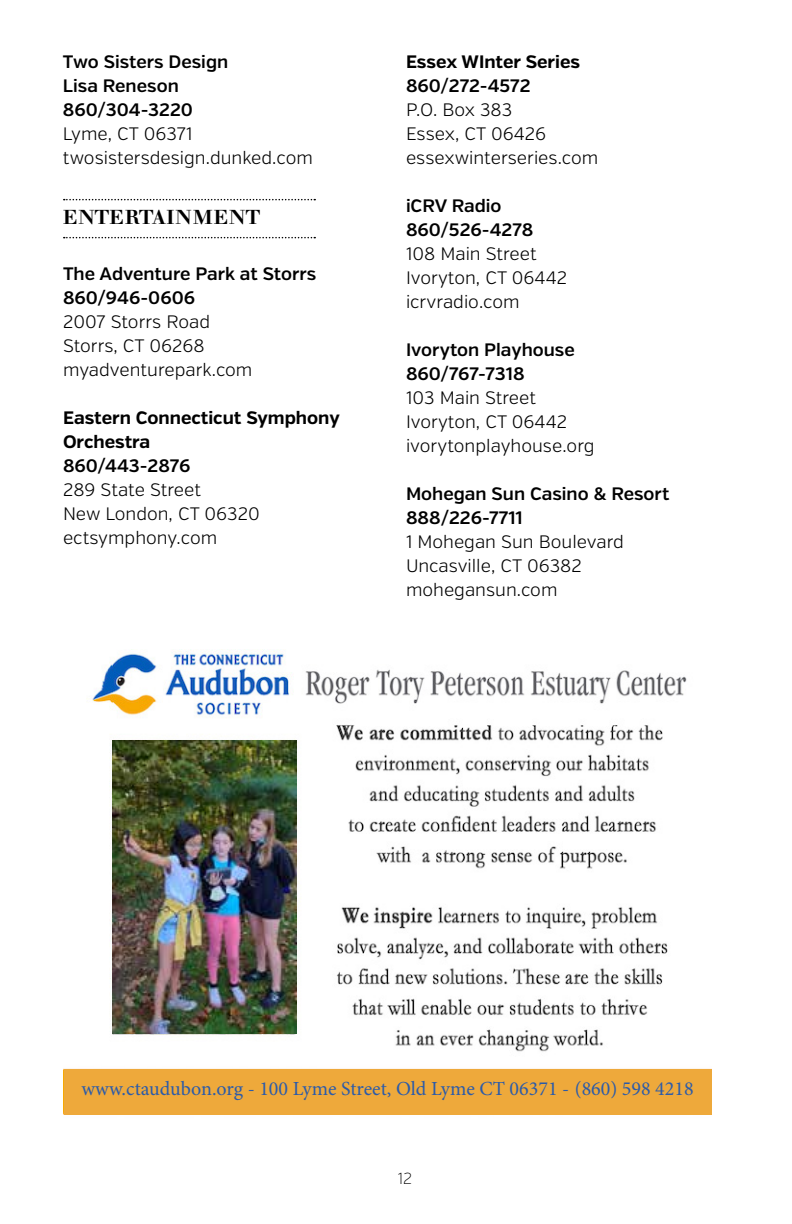
<style>
.page{position:relative;width:792px;height:1224px;background:#fff}
.page>*{position:absolute;margin:0;border:0;box-sizing:border-box;transform-origin:0 0}
.t1{font:20px "Minion Pro";color:#2b5ba9}
.t2{font:500 20px "Walbaum";letter-spacing:.03em;color:#000}
.t3{font:300 18px/24px "Verb";color:#000}
.t4{font:600 18px/24px "Verb";color:#000}
.t5{font:700 18px/24px "Verb";color:#000}
.t6{font:200 16px "Verb";color:#000}
</style>
<div class="page">
<svg style="left:64px;top:199px;width:251px;height:1px"></svg>
<svg style="left:64px;top:237px;width:251px;height:1px"></svg>
<img style="left:64px;top:649px;width:648px;height:420px">
<img style="left:112px;top:740px;width:184px;height:294px">
<div style="left:64px;top:1069px;width:648px;height:46px;background:#eea93b"></div>
<p class="t4" style="left:63px;top:50px;width:167px">Two Sisters Design<br>Lisa Reneson<br>860/304-3220</p>
<p class="t3" style="left:63px;top:122px;width:251px">Lyme, CT 06371 twosistersdesign.dunked.com</p>
<p class="t2" style="left:63px;top:206px;width:199px">ENTERTAINMENT</p>
<p class="t4" style="left:63px;top:262px;width:255px">The Adventure Park at Storrs<br>860/946-0606</p>
<p class="t3" style="left:63px;top:310px;width:191px">2007 Storrs Road<br>Storrs, CT 06268 myadventurepark.com</p>
<p class="t5" style="left:63px;top:406px;width:278px">Eastern Connecticut Symphony<br>Orchestra</p>
<p class="t4" style="left:63px;top:454px;width:129px">860/443-2876</p>
<p class="t3" style="left:63px;top:478px;width:198px">289 State Street<br>New London, CT 06320 ectsymphony.com</p>
<p class="t5" style="left:406px;top:50px;width:176px">Essex WInter Series</p>
<p class="t4" style="left:406px;top:74px;width:126px">860/272-4572</p>
<p class="t3" style="left:406px;top:98px;width:194px">P.O. Box 383<br>Essex, CT 06426 essexwinterseries.com</p>
<p class="t4" style="left:406px;top:194px;width:129px">iCRV Radio<br>860/526-4278</p>
<p class="t3" style="left:406px;top:242px;width:163px">108 Main Street<br>Ivoryton, CT 06442 icrvradio.com</p>
<p class="t4" style="left:406px;top:338px;width:170px">Ivoryton Playhouse<br>860/767-7318</p>
<p class="t3" style="left:406px;top:386px;width:190px">103 Main Street<br>Ivoryton, CT 06442 ivorytonplayhouse.org</p>
<p class="t4" style="left:406px;top:482px;width:265px">Mohegan Sun Casino &amp; Resort<br>888/226-7711</p>
<p class="t3" style="left:406px;top:530px;width:220px">1 Mohegan Sun Boulevard<br>Uncasville, CT 06382 mohegansun.com</p>
<p class="t1" style="left:81px;top:1075px;width:614px">www.ctaudubon.org - 100 Lyme Street, Old Lyme CT 06371 - (860) 598 4218</p>
<p class="t6" style="left:398px;top:1169px;width:16px">12</p>
</div>
